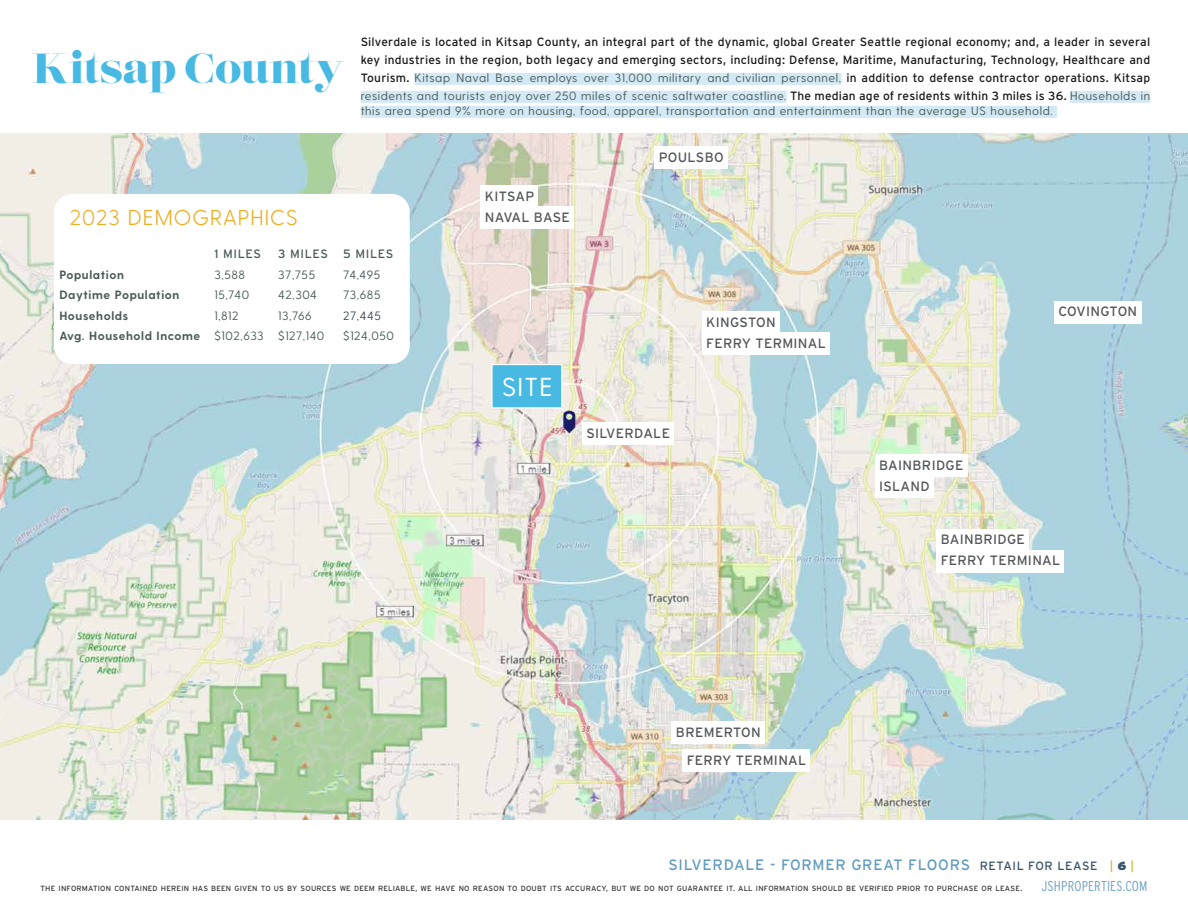
<style>
.page{position:relative;width:1188px;height:918px;background:#fff}
.page>*{position:absolute;margin:0;border:0;box-sizing:border-box;transform-origin:0 0}
.t1{font:42px "Lust Didone";color:#48b9e2}
.t2{font:25.95px "Greycliff CF";color:#fff}
.bullets{font:300 21.45px "Greycliff CF";letter-spacing:.05em;color:#ecad1f}
.t3{font:15px "Interstate";letter-spacing:.05em;color:#619cc0}
.t4{font:300 14.25px "Interstate Condensed";letter-spacing:.01em;color:#70a3c5}
.BACKGROUND_COLOR_copy{font:13.5px "Interstate";letter-spacing:.025em;color:#54565a}
.t5{font:12.15px "Greycliff CF";letter-spacing:.05em;color:#4c5b58}
.t6{font:12.15px "Interstate";letter-spacing:.05em;color:#4c5b58}
.t7{font:12.15px "Greycliff CF";color:#3b4d57}
.t8{font:12px/18px "Interstate";letter-spacing:.015em;color:#1a1a1a;text-align:justify}
.t9{font:12px "Greycliff CF";letter-spacing:.05em;color:#4c5b58}
.t10{font:700 12px "Greycliff CF";letter-spacing:.05em;color:#4c5b58}
.t11{font:7.5px "Interstate";letter-spacing:.02em;color:#333}
.s1{font-family:"Greycliff CF";color:#4c5b58}
.s2{font-size:12px;color:#38546a}
.s3{font-size:12px;color:#d5b135}
.s4{font-weight:900;font-size:12px;color:#38546a}
</style>
<div class="page">
<img style="left:0;top:134px;width:1188px;height:686px">
<div style="left:1054px;top:301px;width:87px;height:22px;background:#fff"></div>
<div style="left:654px;top:147px;width:74px;height:22px;background:#fff"></div>
<div style="left:582px;top:423px;width:92px;height:22px;background:#fff"></div>
<div style="left:481px;top:186px;width:57px;height:22px;background:#fff"></div>
<div style="left:481px;top:207px;width:93px;height:22px;background:#fff"></div>
<div style="left:875px;top:455px;width:92px;height:22px;background:#fff"></div>
<div style="left:875px;top:476px;width:59px;height:22px;background:#fff"></div>
<div style="left:672px;top:721px;width:93px;height:23px;background:#fff"></div>
<div style="left:682px;top:750px;width:128px;height:22px;background:#fff"></div>
<div style="left:702px;top:312px;width:78px;height:22px;background:#fff"></div>
<div style="left:702px;top:333px;width:128px;height:22px;background:#fff"></div>
<div style="left:936px;top:529px;width:93px;height:22px;background:#fff"></div>
<div style="left:936px;top:550px;width:128px;height:22px;background:#fff"></div>
<div style="left:415px;top:73px;width:427px;height:12px;background:#d3e9f5"></div>
<div style="left:361px;top:91px;width:426px;height:12px;background:#d3e9f5"></div>
<div style="left:1070px;top:91px;width:80px;height:12px;background:#d3e9f5"></div>
<div style="left:361px;top:106px;width:696px;height:12px;background:#d3e9f5"></div>
<div style="left:491px;top:364px;width:71px;height:45px;background:#48b9e2;border:1px solid #fff"></div>
<div style="left:54px;top:194px;width:356px;height:170px;background:#fff;border-radius:18px"></div>
<p class="t1" style="left:32px;top:42px;width:313px">Kitsap County</p>
<p class="t8" style="left:361px;top:33px;width:791px">Silverdale is located in Kitsap County, an integral part of the dynamic, global Greater Seattle regional economy; and, a leader in several key industries in the region, both legacy and emerging sectors, including: Defense, Maritime, Manufacturing, Technology, Healthcare and Tourism. <span class="s1">Kitsap Naval Base employs over 31,000 military and civilian personnel,</span> in addition to defense contractor operations. Kitsap <span class="s1">residents and tourists enjoy over 250 miles of scenic saltwater coastline.</span> The median age of residents within 3 miles is 36. <span class="s1">Households in</span></p>
<p class="t9" style="left:361px;top:104px;width:693px">this area spend 9% more on housing, food, apparel, transportation and entertainment than the average US household.</p>
<p class="BACKGROUND_COLOR_copy" style="left:659px;top:150px;width:67px">POULSBO</p>
<p class="bullets" style="left:70px;top:204px;width:229px">2023 DEMOGRAPHICS</p>
<p class="t6" style="left:214px;top:247px;width:48px">1 MILES</p>
<p class="t6" style="left:278px;top:247px;width:51px">3 MILES</p>
<p class="t6" style="left:343px;top:247px;width:51px">5 MILES</p>
<p class="t10" style="left:59px;top:267px;width:66px">Population</p>
<p class="t5" style="left:214px;top:267px;width:32px">3,588</p>
<p class="t5" style="left:278px;top:267px;width:38px">37,755</p>
<p class="t5" style="left:343px;top:267px;width:38px">74,495</p>
<p class="t10" style="left:59px;top:288px;width:122px">Daytime Population</p>
<p class="t5" style="left:214px;top:288px;width:36px">15,740</p>
<p class="t5" style="left:278px;top:288px;width:40px">42,304</p>
<p class="t5" style="left:343px;top:288px;width:39px">73,685</p>
<p class="t10" style="left:59px;top:308px;width:70px">Households</p>
<p class="t5" style="left:214px;top:308px;width:25px">1,812</p>
<p class="t5" style="left:278px;top:308px;width:35px">13,766</p>
<p class="t7" style="left:343px;top:308px;width:39px">27,445</p>
<p class="t10" style="left:59px;top:329px;width:142px">Avg. Household Income</p>
<p class="t5" style="left:214px;top:329px;width:51px">$102,633</p>
<p class="t5" style="left:278px;top:329px;width:48px">$127,140</p>
<p class="t5" style="left:343px;top:329px;width:52px">$124,050</p>
<p class="BACKGROUND_COLOR_copy" style="left:485px;top:189px;width:51px">KITSAP</p>
<p class="BACKGROUND_COLOR_copy" style="left:485px;top:210px;width:87px">NAVAL BASE</p>
<p class="t2" style="left:502px;top:372px;width:52px">SITE</p>
<p class="BACKGROUND_COLOR_copy" style="left:586px;top:426px;width:85px">SILVERDALE</p>
<p class="BACKGROUND_COLOR_copy" style="left:706px;top:314px;width:71px">KINGSTON</p>
<p class="BACKGROUND_COLOR_copy" style="left:706px;top:335px;width:121px">FERRY TERMINAL</p>
<p class="BACKGROUND_COLOR_copy" style="left:879px;top:457px;width:86px">BAINBRIDGE</p>
<p class="BACKGROUND_COLOR_copy" style="left:879px;top:478px;width:52px">ISLAND</p>
<p class="BACKGROUND_COLOR_copy" style="left:1058px;top:304px;width:80px">COVINGTON</p>
<p class="BACKGROUND_COLOR_copy" style="left:941px;top:532px;width:86px">BAINBRIDGE</p>
<p class="BACKGROUND_COLOR_copy" style="left:941px;top:553px;width:121px">FERRY TERMINAL</p>
<p class="BACKGROUND_COLOR_copy" style="left:676px;top:724px;width:86px">BREMERTON</p>
<p class="BACKGROUND_COLOR_copy" style="left:687px;top:752px;width:121px">FERRY TERMINAL</p>
<p class="t3" style="left:668px;top:857px;width:467px">SILVERDALE - FORMER GREAT FLOORS <span class="s2">RETAIL FOR LEASE</span> <span class="s3">|</span> <span class="s4">6</span> <span class="s3">|</span></p>
<p class="t11" style="left:40px;top:884px;width:983px">THE INFORMATION CONTAINED HEREIN HAS BEEN GIVEN TO US BY SOURCES WE DEEM RELIABLE, WE HAVE NO REASON TO DOUBT ITS ACCURACY, BUT WE DO NOT GUARANTEE IT. ALL INFORMATION SHOULD BE VERIFIED PRIOR TO PURCHASE OR LEASE.</p>
<p class="t4" style="left:1042px;top:878px;width:107px">JSHPROPERTIES.COM</p>
</div>
